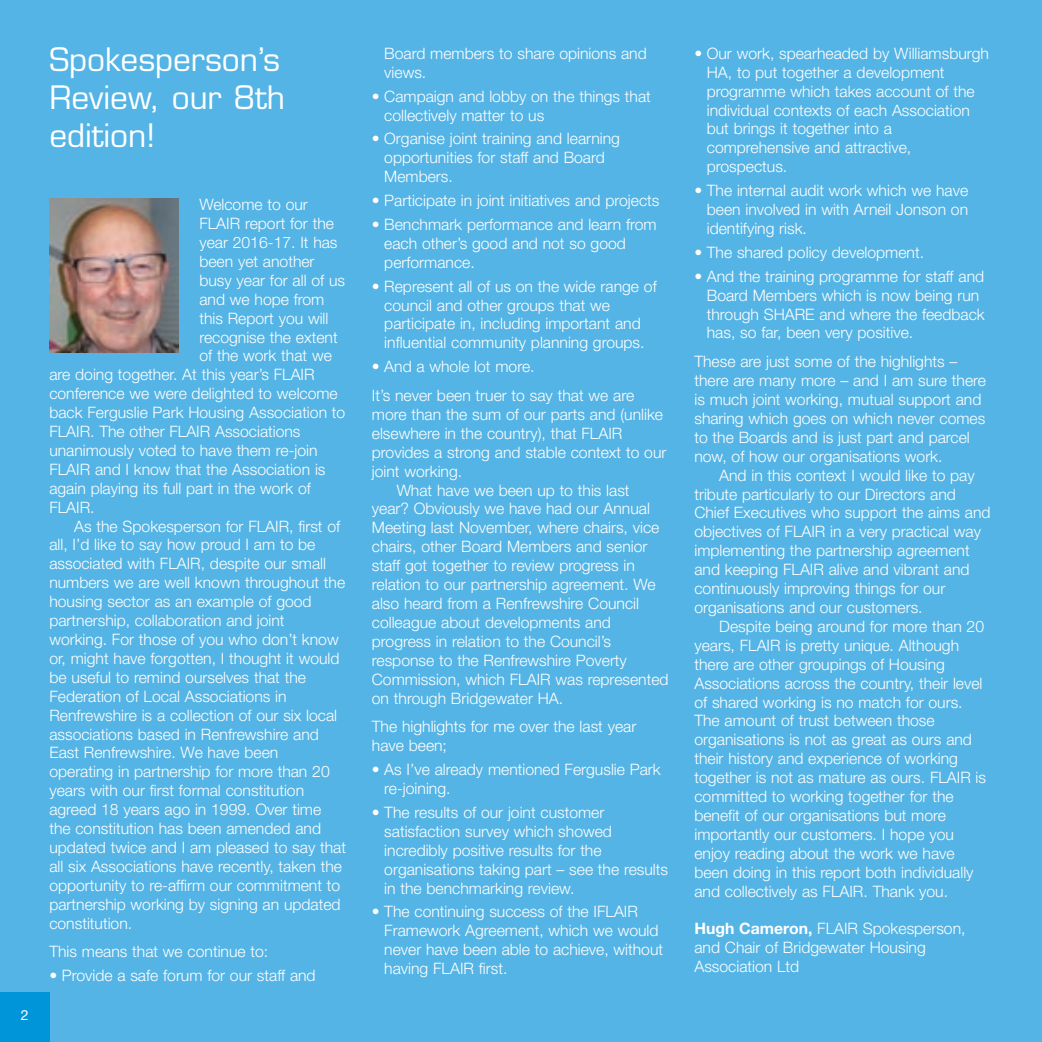
<style>
.page{position:relative;width:1042px;height:1042px;background:#fff}
.page>*{position:absolute;margin:0;border:0;box-sizing:border-box;transform-origin:0 0}
.t1{font:31.5px/37.8px "Eurostile";color:#fff}
.t2{font:300 15.75px/18.9px "Helvetica Neue";color:#fff}
.t3{font:14px "Helvetica Neue";color:#fff}
.s1{font-weight:700}
</style>
<div class="page">
<div style="left:0;top:0;width:1041px;height:1042px;background:#54b4e5"></div>
<div style="left:0;top:993px;width:49px;height:49px;background:#0095d9"></div>
<img style="left:49px;top:199px;width:129px;height:154px">
<p class="t3" style="left:21px;top:1010px;width:9px">2</p>
<h1 class="t1" style="left:49px;top:44px;width:237px">Spokesperson’s<br>Review, our 8th edition!</h1>
<p class="t2" style="left:199px;top:197px;width:110px">Welcome to our</p>
<p class="t2" style="left:199px;top:215px;width:136px">FLAIR report for the</p>
<p class="t2" style="left:199px;top:234px;width:140px">year 2016-17. It has</p>
<p class="t2" style="left:199px;top:253px;width:117px">been yet another</p>
<p class="t2" style="left:199px;top:272px;width:147px">busy year for all of us</p>
<p class="t2" style="left:199px;top:291px;width:127px">and we hope from</p>
<p class="t2" style="left:199px;top:310px;width:131px">this Report you will</p>
<p class="t2" style="left:199px;top:329px;width:140px">recognise the extent</p>
<p class="t2" style="left:199px;top:348px;width:134px">of the work that we</p>
<p class="t2" style="left:49px;top:367px;width:267px">are doing together. At this year’s FLAIR</p>
<p class="t2" style="left:49px;top:386px;width:290px">conference we were delighted to welcome</p>
<p class="t2" style="left:49px;top:404px;width:297px">back Ferguslie Park Housing Association to</p>
<p class="t2" style="left:49px;top:423px;width:253px">FLAIR. The other FLAIR Associations</p>
<p class="t2" style="left:49px;top:442px;width:270px">unanimously voted to have them re-join</p>
<p class="t2" style="left:49px;top:461px;width:278px">FLAIR and I know that the Association is</p>
<p class="t2" style="left:49px;top:480px;width:263px">again playing its full part in the work of</p>
<p class="t2" style="left:49px;top:499px;width:47px">FLAIR.</p>
<p class="t2" style="left:74px;top:518px;width:267px">As the Spokesperson for FLAIR, first of</p>
<p class="t2" style="left:49px;top:537px;width:268px">all, I’d like to say how proud I am to be</p>
<p class="t2" style="left:49px;top:556px;width:278px">associated with FLAIR, despite our small</p>
<p class="t2" style="left:49px;top:575px;width:297px">numbers we are well known throughout the</p>
<p class="t2" style="left:49px;top:593px;width:264px">housing sector as an example of good</p>
<p class="t2" style="left:49px;top:612px;width:237px">partnership, collaboration and joint</p>
<p class="t2" style="left:49px;top:631px;width:291px">working. For those of you who don’t know</p>
<p class="t2" style="left:49px;top:650px;width:292px">or, might have forgotten, I thought it would</p>
<p class="t2" style="left:49px;top:669px;width:258px">be useful to remind ourselves that the</p>
<p class="t2" style="left:49px;top:688px;width:239px">Federation of Local Associations in</p>
<p class="t2" style="left:49px;top:707px;width:289px">Renfrewshire is a collection of our six local</p>
<p class="t2" style="left:49px;top:726px;width:271px">associations based in Renfrewshire and</p>
<p class="t2" style="left:49px;top:745px;width:230px">East Renfrewshire. We have been</p>
<p class="t2" style="left:49px;top:764px;width:282px">operating in partnership for more than 20</p>
<p class="t2" style="left:49px;top:782px;width:256px">years with our first formal constitution</p>
<p class="t2" style="left:49px;top:801px;width:273px">agreed 18 years ago in 1999. Over time</p>
<p class="t2" style="left:49px;top:820px;width:273px">the constitution has been amended and</p>
<p class="t2" style="left:49px;top:839px;width:298px">updated twice and I am pleased to say that</p>
<p class="t2" style="left:49px;top:858px;width:294px">all six Associations have recently, taken the</p>
<p class="t2" style="left:49px;top:877px;width:292px">opportunity to re-affirm our commitment to</p>
<p class="t2" style="left:49px;top:896px;width:293px">partnership working by signing an updated</p>
<p class="t2" style="left:49px;top:915px;width:84px">constitution.</p>
<p class="t2" style="left:49px;top:944px;width:220px">This means that we continue to:</p>
<p class="t2" style="left:49px;top:967px;width:268px">• Provide a safe forum for our staff and</p>
<p class="t2" style="left:384px;top:45px;width:264px">Board members to share opinions and views.</p>
<p class="t2" style="left:384px;top:88px;width:268px;text-indent:-12px">• Campaign and lobby on the things that collectively matter to us</p>
<p class="t2" style="left:384px;top:131px;width:237px;text-indent:-12px">• Organise joint training and learning opportunities for staff and Board<br>Members.</p>
<p class="t2" style="left:372px;top:192px;width:289px">• Participate in joint initiatives and projects</p>
<p class="t2" style="left:384px;top:216px;width:274px;text-indent:-12px">• Benchmark performance and learn from each other’s good and not so good performance.</p>
<p class="t2" style="left:384px;top:278px;width:274px;text-indent:-12px">• Represent all of us on the wide range of council and other groups that we participate in, including important and influential community planning groups.</p>
<p class="t2" style="left:372px;top:354px;width:264px;line-height:28.9px">• And a whole lot more.<br>It’s never been truer to say that we are</p>
<p class="t2" style="left:372px;top:406px;width:293px">more than the sum of our parts and (unlike</p>
<p class="t2" style="left:372px;top:425px;width:252px">elsewhere in the country), that FLAIR</p>
<p class="t2" style="left:372px;top:444px;width:296px">provides a strong and stable context to our</p>
<p class="t2" style="left:372px;top:463px;width:92px">joint working.</p>
<p class="t2" style="left:397px;top:482px;width:234px">What have we been up to this last</p>
<p class="t2" style="left:372px;top:501px;width:279px">year? Obviously we have had our Annual</p>
<p class="t2" style="left:372px;top:520px;width:289px">Meeting last November, where chairs, vice</p>
<p class="t2" style="left:372px;top:539px;width:277px">chairs, other Board Members and senior</p>
<p class="t2" style="left:372px;top:557px;width:264px">staff got together to review progress in</p>
<p class="t2" style="left:372px;top:576px;width:285px">relation to our partnership agreement. We</p>
<p class="t2" style="left:372px;top:595px;width:269px">also heard from a Renfrewshire Council</p>
<p class="t2" style="left:372px;top:614px;width:241px">colleague about developments and</p>
<p class="t2" style="left:372px;top:633px;width:241px">progress in relation to the Council’s</p>
<p class="t2" style="left:372px;top:652px;width:256px">response to the Renfrewshire Poverty</p>
<p class="t2" style="left:372px;top:671px;width:298px">Commission, which FLAIR was represented</p>
<p class="t2" style="left:372px;top:690px;width:193px">on through Bridgewater HA.</p>
<p class="t2" style="left:372px;top:719px;width:266px">The highlights for me over the last year have been;</p>
<p class="t2" style="left:384px;top:761px;width:278px;text-indent:-12px">• As I’ve already mentioned Ferguslie Park re-joining.</p>
<p class="t2" style="left:384px;top:804px;width:285px;text-indent:-12px">• The results of our joint customer satisfaction survey which showed incredibly positive results for the organisations taking part – see the results in the benchmarking review.</p>
<p class="t2" style="left:384px;top:904px;width:280px;text-indent:-12px">• The continuing success of the IFLAIR Framework Agreement, which we would never have been able to achieve, without having FLAIR first.</p>
<p class="t2" style="left:707px;top:45px;width:284px;text-indent:-12px">• Our work, spearheaded by Williamsburgh<br>HA, to put together a development programme which takes account of the individual contexts of each Association but brings it together into a comprehensive and attractive, prospectus.</p>
<p class="t2" style="left:707px;top:183px;width:263px;text-align:justify;text-indent:-12px">• The internal audit work which we have been involved in with Arneil Jonson on identifying risk.</p>
<p class="t2" style="left:694px;top:244px;width:231px">• The shared policy development.</p>
<p class="t2" style="left:707px;top:268px;width:279px;text-indent:-12px">• And the training programme for staff and Board Members which is now being run through SHARE and where the feedback has, so far, been very positive.</p>
<p class="t2" style="left:694px;top:354px;width:293px">These are just some of the highlights – there are many more – and I am sure there is much joint working, mutual support and sharing which goes on which never comes to the Boards and is just part and parcel now, of how our organisations work.</p>
<p class="t2" style="left:694px;top:467px;width:298px;text-indent:25px">And in this context I would like to pay tribute particularly to our Directors and Chief Executives who support the aims and objectives of FLAIR in a very practical way implementing the partnership agreement and keeping FLAIR alive and vibrant and continuously improving things for our organisations and our customers.</p>
<p class="t2" style="left:694px;top:618px;width:293px;text-indent:25px">Despite being around for more than 20 years, FLAIR is pretty unique. Although there are other groupings of Housing Associations across the country, their level of shared working is no match for ours.<br>The amount of trust between those organisations is not as great as ours and their history and experience of working together is not as mature as ours. FLAIR is committed to working together for the benefit of our organisations but more importantly our customers. I hope you enjoy reading about the work we have been doing in this report both individually and collectively as FLAIR. Thank you.</p>
<p class="t2" style="left:694px;top:921px;width:273px"><span class="s1">Hugh Cameron,</span> FLAIR Spokesperson, and Chair of Bridgewater Housing<br>Association Ltd</p>
</div>
